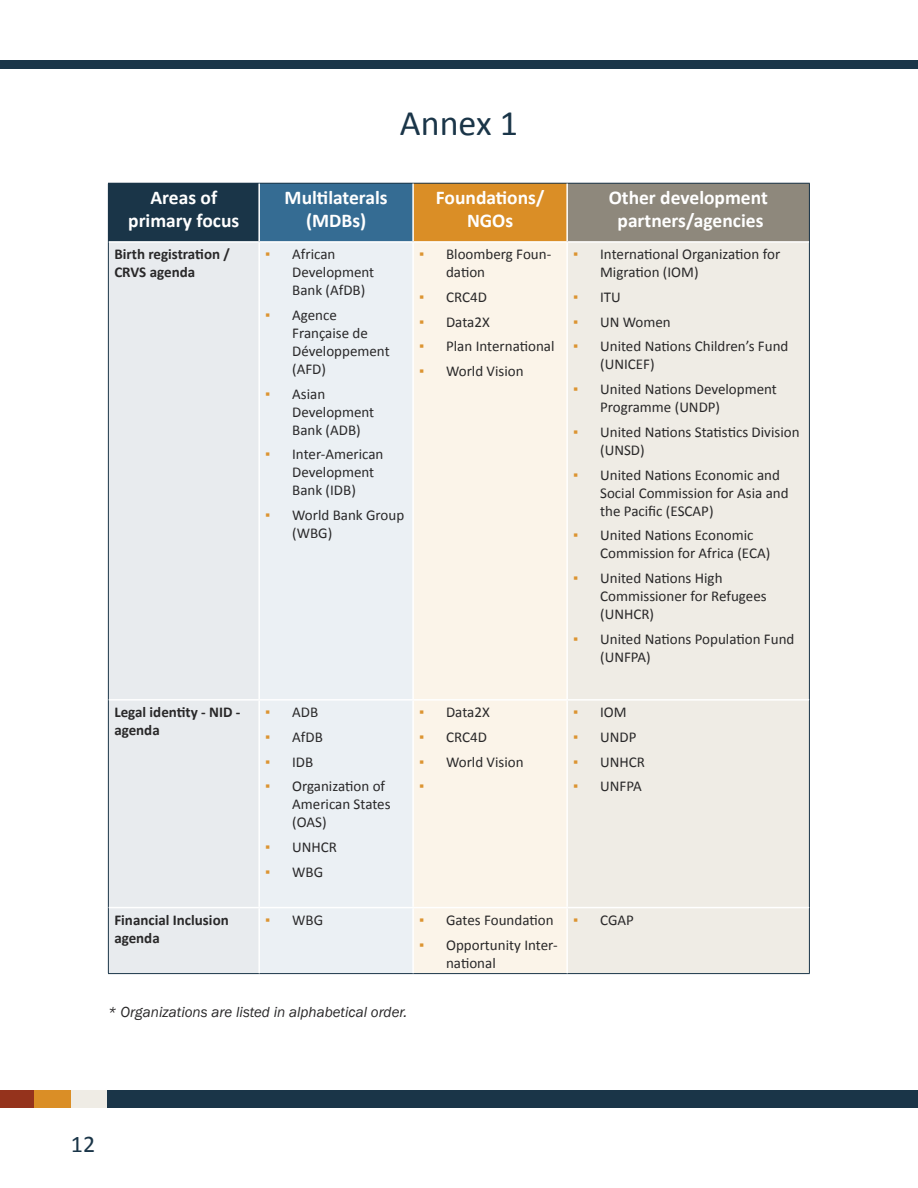
<style>
.page{position:relative;width:918px;height:1188px;background:#fff}
.page>*{position:absolute;margin:0;border:0;box-sizing:border-box;transform-origin:0 0}
.t1{font:36px "Calibri";color:#1a3548}
.t2{font:24px "Calibri";color:#1a3548}
.t3{font:700 19.5px/23.4px "Calibri";color:#fff;text-align:center}
.t4{font:15px/18px "Calibri";color:#292829}
.t5{font:700 15px/18px "Calibri";color:#292829}
.t6{font:italic 15px "Franklin Gothic";color:#292829}
.t7{font:15px "Franklin Gothic";color:#dc9431}
.s1{font-family:"Franklin Gothic";color:#dc9431}
</style>
<div class="page">
<div style="left:0;top:60px;width:918px;height:9px;background:#1a3548"></div>
<div style="left:0;top:1091px;width:35px;height:17px;background:#95331c"></div>
<div style="left:35px;top:1091px;width:36px;height:17px;background:#da8e26"></div>
<div style="left:71px;top:1091px;width:37px;height:17px;background:#efece5"></div>
<div style="left:108px;top:1091px;width:810px;height:17px;background:#1a3548"></div>
<div style="left:108px;top:183px;width:151px;height:59px;background:#1a3548"></div>
<div style="left:259px;top:183px;width:154px;height:59px;background:#356c93"></div>
<div style="left:413px;top:183px;width:154px;height:59px;background:#da8e26"></div>
<div style="left:567px;top:183px;width:242px;height:59px;background:#8e887c"></div>
<div style="left:109px;top:243px;width:149px;height:730px;background:#e8ebee"></div>
<div style="left:260px;top:243px;width:152px;height:730px;background:#ebf0f4"></div>
<div style="left:414px;top:243px;width:152px;height:730px;background:#fbf4e9"></div>
<div style="left:568px;top:243px;width:241px;height:730px;background:#efece5"></div>
<hr style="left:259px;top:183px;width:154px;height:1px;background:#1a3548">
<hr style="left:413px;top:183px;width:154px;height:1px;background:#1a3548">
<hr style="left:567px;top:183px;width:243px;height:1px;background:#1a3548">
<hr style="left:809px;top:184px;width:1px;height:58px;background:#1a3548">
<hr style="left:108px;top:242px;width:1px;height:458px;background:#1a3548">
<hr style="left:809px;top:242px;width:1px;height:458px;background:#1a3548">
<hr style="left:108px;top:700px;width:1px;height:208px;background:#1a3548">
<hr style="left:809px;top:700px;width:1px;height:208px;background:#1a3548">
<hr style="left:108px;top:908px;width:1px;height:65px;background:#1a3548">
<hr style="left:809px;top:908px;width:1px;height:65px;background:#1a3548">
<hr style="left:108px;top:973px;width:151px;height:1px;background:#1a3548">
<hr style="left:259px;top:973px;width:154px;height:1px;background:#1a3548">
<hr style="left:413px;top:973px;width:154px;height:1px;background:#1a3548">
<hr style="left:567px;top:973px;width:243px;height:1px;background:#1a3548">
<hr style="left:258px;top:184px;width:2px;height:57px;background:#fff">
<hr style="left:412px;top:184px;width:2px;height:57px;background:#fff">
<hr style="left:566px;top:184px;width:2px;height:57px;background:#fff">
<hr style="left:109px;top:241px;width:150px;height:2px;background:#fff">
<hr style="left:259px;top:241px;width:154px;height:2px;background:#fff">
<hr style="left:413px;top:241px;width:154px;height:2px;background:#fff">
<hr style="left:567px;top:241px;width:242px;height:2px;background:#fff">
<hr style="left:109px;top:699px;width:150px;height:2px;background:#fff">
<hr style="left:259px;top:699px;width:154px;height:2px;background:#fff">
<hr style="left:413px;top:699px;width:154px;height:2px;background:#fff">
<hr style="left:567px;top:699px;width:242px;height:2px;background:#fff">
<hr style="left:109px;top:907px;width:150px;height:1px;background:#fff">
<hr style="left:259px;top:907px;width:154px;height:1px;background:#fff">
<hr style="left:413px;top:907px;width:154px;height:1px;background:#fff">
<hr style="left:567px;top:907px;width:242px;height:1px;background:#fff">
<h1 class="t1" style="left:400px;top:100px;width:120px">Annex 1</h1>
<h3 class="t3" style="left:128px;top:186px;width:113px">Areas of primary focus</h3>
<h3 class="t3" style="left:285px;top:186px;width:105px">Multilaterals (MDBs)</h3>
<h3 class="t3" style="left:436px;top:186px;width:110px">Foundations/<br>NGOs</h3>
<h3 class="t3" style="left:609px;top:186px;width:161px">Other development partners/agencies</h3>
<p class="t5" style="left:114px;top:245px;width:117px">Birth registration /<br>CRVS agenda</p>
<p class="t4" style="left:292px;top:245px;width:84px;text-indent:-27px"><span class="s1">▪</span> African<br>Development<br>Bank (AfDB)</p>
<p class="t4" style="left:292px;top:306px;width:99px;text-indent:-27px"><span class="s1">▪</span> Agence<br>Française de<br>Développement (AFD)</p>
<p class="t4" style="left:292px;top:385px;width:84px;text-indent:-27px"><span class="s1">▪</span> Asian<br>Development<br>Bank (ADB)</p>
<p class="t4" style="left:292px;top:445px;width:93px;text-indent:-27px"><span class="s1">▪</span> Inter-American<br>Development<br>Bank (IDB)</p>
<p class="t4" style="left:292px;top:506px;width:114px;text-indent:-27px"><span class="s1">▪</span> World Bank Group (WBG)</p>
<p class="t4" style="left:600px;top:245px;width:182px;text-indent:-27px"><span class="s1">▪</span> International Organization for<br>Migration (IOM)</p>
<p class="t4" style="left:573px;top:288px;width:49px"><span class="s1">▪</span> ITU</p>
<p class="t4" style="left:573px;top:313px;width:99px"><span class="s1">▪</span> UN Women</p>
<p class="t4" style="left:600px;top:337px;width:190px;text-indent:-27px"><span class="s1">▪</span> United Nations Children’s Fund (UNICEF)</p>
<p class="t4" style="left:600px;top:380px;width:178px;text-indent:-27px"><span class="s1">▪</span> United Nations Development<br>Programme (UNDP)</p>
<p class="t4" style="left:600px;top:423px;width:201px;text-indent:-27px"><span class="s1">▪</span> United Nations Statistics Division (UNSD)</p>
<p class="t4" style="left:600px;top:466px;width:190px;text-indent:-27px"><span class="s1">▪</span> United Nations Economic and<br>Social Commission for Asia and the Pacific (ESCAP)</p>
<p class="t4" style="left:600px;top:526px;width:172px;text-indent:-27px"><span class="s1">▪</span> United Nations Economic<br>Commission for Africa (ECA)</p>
<p class="t4" style="left:600px;top:569px;width:168px;text-indent:-27px"><span class="s1">▪</span> United Nations High<br>Commissioner for Refugees (UNHCR)</p>
<p class="t4" style="left:600px;top:630px;width:196px;text-indent:-27px"><span class="s1">▪</span> United Nations Population Fund (UNFPA)</p>
<p class="t4" style="left:446px;top:245px;width:107px;text-indent:-27px"><span class="s1">▪</span> Bloomberg Foun&shy;dation</p>
<p class="t4" style="left:419px;top:288px;width:69px"><span class="s1">▪</span> CRC4D</p>
<p class="t4" style="left:419px;top:313px;width:72px"><span class="s1">▪</span> Data2X</p>
<p class="t4" style="left:419px;top:337px;width:137px"><span class="s1">▪</span> Plan International</p>
<p class="t4" style="left:419px;top:362px;width:106px"><span class="s1">▪</span> World Vision</p>
<p class="t5" style="left:114px;top:703px;width:128px">Legal identity - NID - agenda</p>
<p class="t4" style="left:265px;top:703px;width:55px"><span class="s1">▪</span> ADB</p>
<p class="t4" style="left:265px;top:728px;width:59px"><span class="s1">▪</span> AfDB</p>
<p class="t4" style="left:265px;top:753px;width:50px"><span class="s1">▪</span> IDB</p>
<p class="t4" style="left:292px;top:777px;width:100px;text-indent:-27px"><span class="s1">▪</span> Organization of<br>American States (OAS)</p>
<p class="t4" style="left:265px;top:838px;width:73px"><span class="s1">▪</span> UNHCR</p>
<p class="t4" style="left:265px;top:863px;width:59px"><span class="s1">▪</span> WBG</p>
<p class="t4" style="left:419px;top:703px;width:72px"><span class="s1">▪</span> Data2X</p>
<p class="t4" style="left:419px;top:728px;width:69px"><span class="s1">▪</span> CRC4D</p>
<p class="t4" style="left:419px;top:753px;width:106px"><span class="s1">▪</span> World Vision</p>
<p class="t7" style="left:419px;top:777px;width:7px">▪</p>
<p class="t5" style="left:114px;top:911px;width:116px">Financial Inclusion agenda</p>
<p class="t4" style="left:265px;top:911px;width:59px"><span class="s1">▪</span> WBG</p>
<p class="t4" style="left:419px;top:911px;width:136px"><span class="s1">▪</span> Gates Foundation</p>
<p class="t4" style="left:446px;top:936px;width:113px;text-indent:-27px"><span class="s1">▪</span> Opportunity Inter&shy;national</p>
<p class="t6" style="left:108px;top:1003px;width:301px">* Organizations are listed in alphabetical order.</p>
<p class="t4" style="left:573px;top:703px;width:55px"><span class="s1">▪</span> IOM</p>
<p class="t4" style="left:573px;top:728px;width:65px"><span class="s1">▪</span> UNDP</p>
<p class="t4" style="left:573px;top:753px;width:73px"><span class="s1">▪</span> UNHCR</p>
<p class="t4" style="left:573px;top:777px;width:70px"><span class="s1">▪</span> UNFPA</p>
<p class="t4" style="left:573px;top:911px;width:62px"><span class="s1">▪</span> CGAP</p>
<h2 class="t2" style="left:71px;top:1129px;width:26px">12</h2>
</div>
